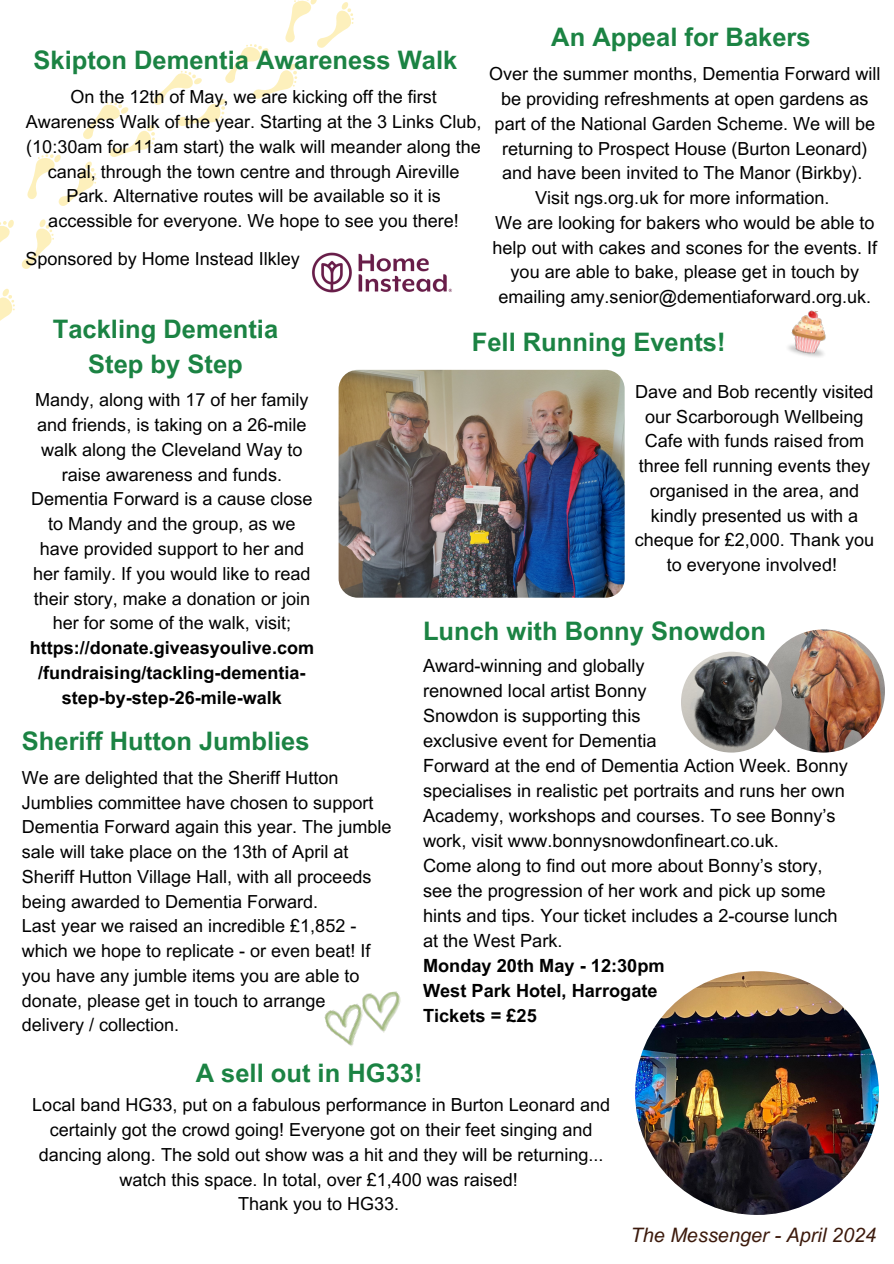
<style>
.page{position:relative;width:894px;height:1264px;background:#fff}
.page>*{position:absolute;margin:0;border:0;box-sizing:border-box;transform-origin:0 0}
.t1{font:700 25.5px/34.8px "Arial MT Pro";color:#1b8343;text-align:center}
.t2{font:italic 19.95px "Arial MT Pro";color:#3c1a0c}
.t3{font:18.15px/25px "Arial MT Pro";color:#000}
.t4{font:700 18.15px "Arial MT Pro";color:#000}
.t5{font:18px/24.8px "Arial MT Pro";color:#000;text-align:center}
.s1{font-weight:700}
</style>
<div class="page">
<img style="left:324px;top:1004px;width:37px;height:42px">
<img style="left:361px;top:991px;width:40px;height:42px">
<img style="left:761px;top:629px;width:123px;height:123px;border-radius:50%">
<img style="left:635px;top:971px;width:243px;height:243px;border-radius:50%">
<img style="left:788px;top:310px;width:38px;height:47px">
<svg style="left:27px;top:0;width:327px;height:206px"></svg>
<svg style="left:0;top:219px;width:54px;height:50px"></svg>
<svg style="left:0;top:289px;width:15px;height:32px"></svg>
<img style="left:680px;top:651px;width:101px;height:101px;border-radius:50%">
<img style="left:338px;top:370px;width:286px;height:227px;border-radius:19px">
<img style="left:312px;top:252px;width:140px;height:41px">
<p class="t1" style="left:33px;top:46px;width:425px">Skipton Dementia Awareness Walk</p>
<p class="t5" style="left:26px;top:87px;width:457px">On the 12th of May, we are kicking off the first Awareness Walk of the year. Starting at the 3 Links Club, (10:30am for 11am start) the walk will meander along the canal, through the town centre and through Aireville Park. Alternative routes will be available so it is accessible for everyone. We hope to see you there!</p>
<p class="t5" style="left:26px;top:249px;width:276px">Sponsored by Home Instead Ilkley</p>
<p class="t1" style="left:551px;top:22px;width:261px">An Appeal for Bakers</p>
<h1 class="t5" style="left:489px;top:64px;width:393px">Over the summer months, Dementia Forward will be providing refreshments at open gardens as part of the National Garden Scheme. We will be returning to Prospect House (Burton Leonard) and have been invited to The Manor (Birkby).</h1>
<p class="t5" style="left:535px;top:188px;width:296px">Visit ngs.org.uk for more information.</p>
<p class="t5" style="left:492px;top:212px;width:386px">We are looking for bakers who would be able to help out with cakes and scones for the events. If you are able to bake, please get in touch by emailing amy.senior@dementiaforward.org.uk.</p>
<p class="t1" style="left:53px;top:315px;width:227px">Tackling Dementia<br>Step by Step</p>
<p class="t5" style="left:30px;top:390px;width:286px">Mandy, along with 17 of her family and friends, is taking on a 26-mile walk along the Cleveland Way to raise awareness and funds.<br>Dementia Forward is a cause close to Mandy and the group, as we have provided support to her and her family. If you would like to read their story, make a donation or join her for some of the walk, visit; <span class="s1">https://donate.giveasyoulive.com /fundraising/tackling-dementia&shy;step-by-step-26-mile-walk</span></p>
<p class="t1" style="left:22px;top:727px;width:289px">Sheriff Hutton Jumblies</p>
<p class="t5" style="left:22px;top:767px;width:371px;text-align:left">We are delighted that the Sheriff Hutton Jumblies committee have chosen to support Dementia Forward again this year. The jumble sale will take place on the 13th of April at Sheriff Hutton Village Hall, with all proceeds being awarded to Dementia Forward.</p>
<p class="t5" style="left:22px;top:915px;width:350px;text-align:left">Last year we raised an incredible £1,852 - which we hope to replicate - or even beat! If you have any jumble items you are able to donate, please get in touch to arrange</p>
<p class="t5" style="left:22px;top:1014px;width:159px">delivery / collection.</p>
<p class="t1" style="left:471px;top:328px;width:255px">Fell Running Events!</p>
<p class="t5" style="left:634px;top:381px;width:241px">Dave and Bob recently visited our Scarborough Wellbeing<br>Cafe with funds raised from three fell running events they organised in the area, and kindly presented us with a cheque for £2,000. Thank you to everyone involved!</p>
<p class="t1" style="left:423px;top:617px;width:344px">Lunch with Bonny Snowdon</p>
<h1 class="t3" style="left:423px;top:655px;width:223px">Award-winning and globally</h1>
<p class="t3" style="left:423px;top:680px;width:225px">renowned local artist Bonny</p>
<p class="t3" style="left:423px;top:705px;width:219px">Snowdon is supporting this</p>
<p class="t3" style="left:423px;top:730px;width:235px">exclusive event for Dementia</p>
<p class="t3" style="left:423px;top:755px;width:426px">Forward at the end of Dementia Action Week. Bonny specialises in realistic pet portraits and runs her own Academy, workshops and courses. To see Bonny’s work, visit www.bonnysnowdonfineart.co.uk.</p>
<p class="t3" style="left:423px;top:855px;width:416px">Come along to find out more about Bonny’s story, see the progression of her work and pick up some hints and tips. Your ticket includes a 2-course lunch at the West Park.</p>
<p class="t4" style="left:423px;top:958px;width:243px">Monday 20th May - 12:30pm</p>
<p class="t4" style="left:423px;top:984px;width:236px">West Park Hotel, Harrogate</p>
<h1 class="t4" style="left:423px;top:1009px;width:115px">Tickets = £25</h1>
<p class="t1" style="left:196px;top:1058px;width:228px">A sell out in HG33!</p>
<h1 class="t5" style="left:32px;top:1094px;width:579px">Local band HG33, put on a fabulous performance in Burton Leonard and certainly got the crowd going! Everyone got on their feet singing and dancing along. The sold out show was a hit and they will be returning... watch this space. In total, over £1,400 was raised!</h1>
<p class="t5" style="left:238px;top:1193px;width:163px">Thank you to HG33.</p>
<p class="t2" style="left:630px;top:1227px;width:247px">The Messenger - April 2024</p>
</div>
